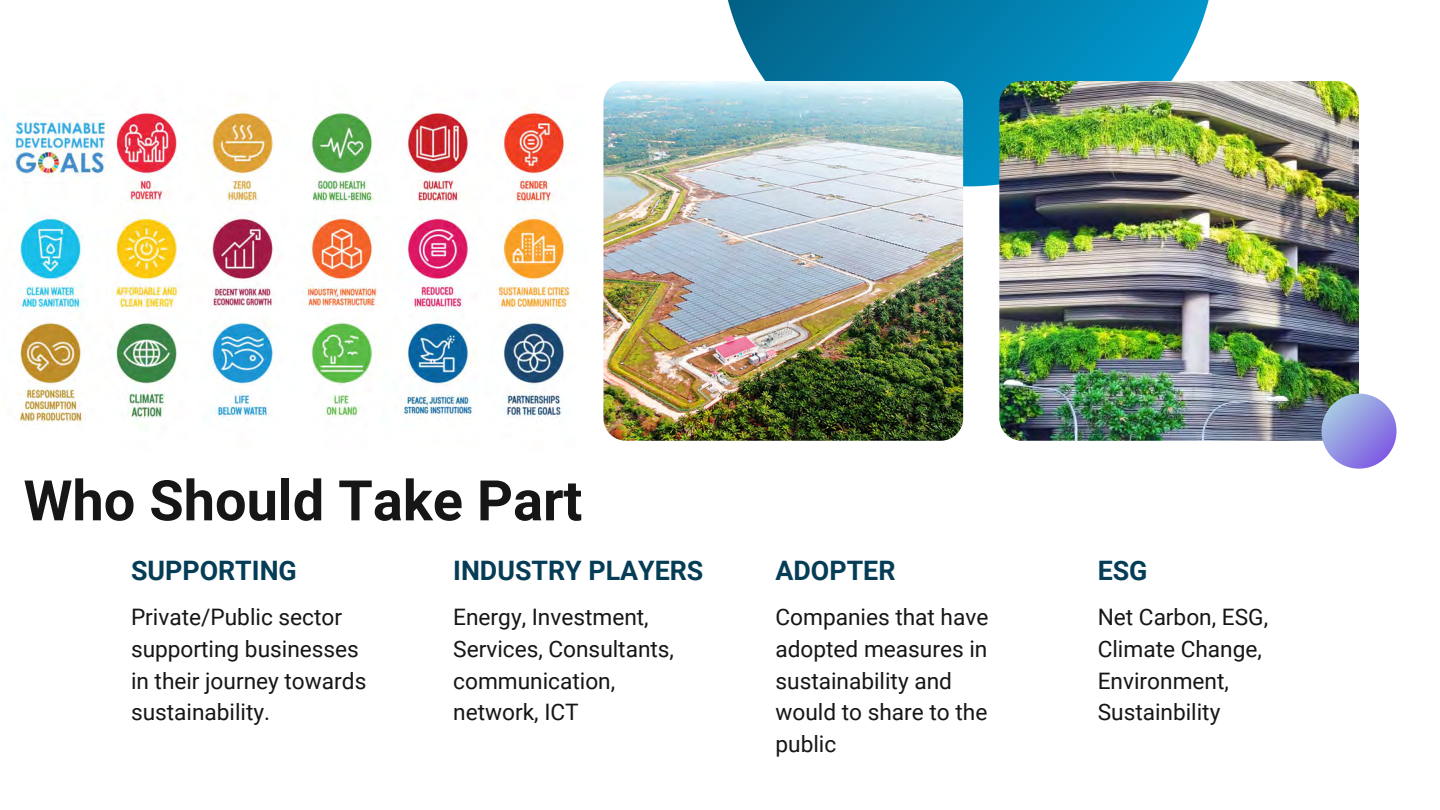
<style>
.page{position:relative;width:1440px;height:810px;background:#fff}
.page>*{position:absolute;margin:0;border:0;box-sizing:border-box;transform-origin:0 0}
.t1{font:700 56px "Roboto";color:#171616}
.t2{font:700 26.8px "Roboto";color:#053d57}
.t3{font:22.7px/31.7px "Roboto";color:#171616}
</style>
<div class="page">
<svg style="left:727px;top:0;width:482px;height:186px;background:#1187b2"></svg>
<img style="left:603px;top:81px;width:360px;height:360px;border-radius:22px">
<img style="left:999px;top:81px;width:360px;height:360px;border-radius:22px">
<svg style="left:1322px;top:394px;width:75px;height:75px"></svg>
<img style="left:11px;top:105px;width:566px;height:319px">
<h1 class="t1" style="left:24px;top:468px;width:560px">Who Should Take Part</h1>
<p class="t2" style="left:131px;top:555px;width:167px">SUPPORTING</p>
<p class="t2" style="left:453px;top:555px;width:252px">INDUSTRY PLAYERS</p>
<p class="t2" style="left:776px;top:555px;width:121px">ADOPTER</p>
<p class="t3" style="left:131px;top:602px;width:237px">Private/Public sector supporting businesses in their journey towards sustainability.</p>
<p class="t3" style="left:453px;top:602px;width:222px">Energy, Investment,<br>Services, Consultants, communication, network, ICT</p>
<p class="t3" style="left:776px;top:602px;width:214px">Companies that have adopted measures in sustainability and would to share to the public</p>
<p class="t2" style="left:1098px;top:555px;width:51px">ESG</p>
<p class="t3" style="left:1098px;top:602px;width:172px">Net Carbon, ESG,<br>Climate Change,<br>Environment,<br>Sustainbility</p>
</div>
